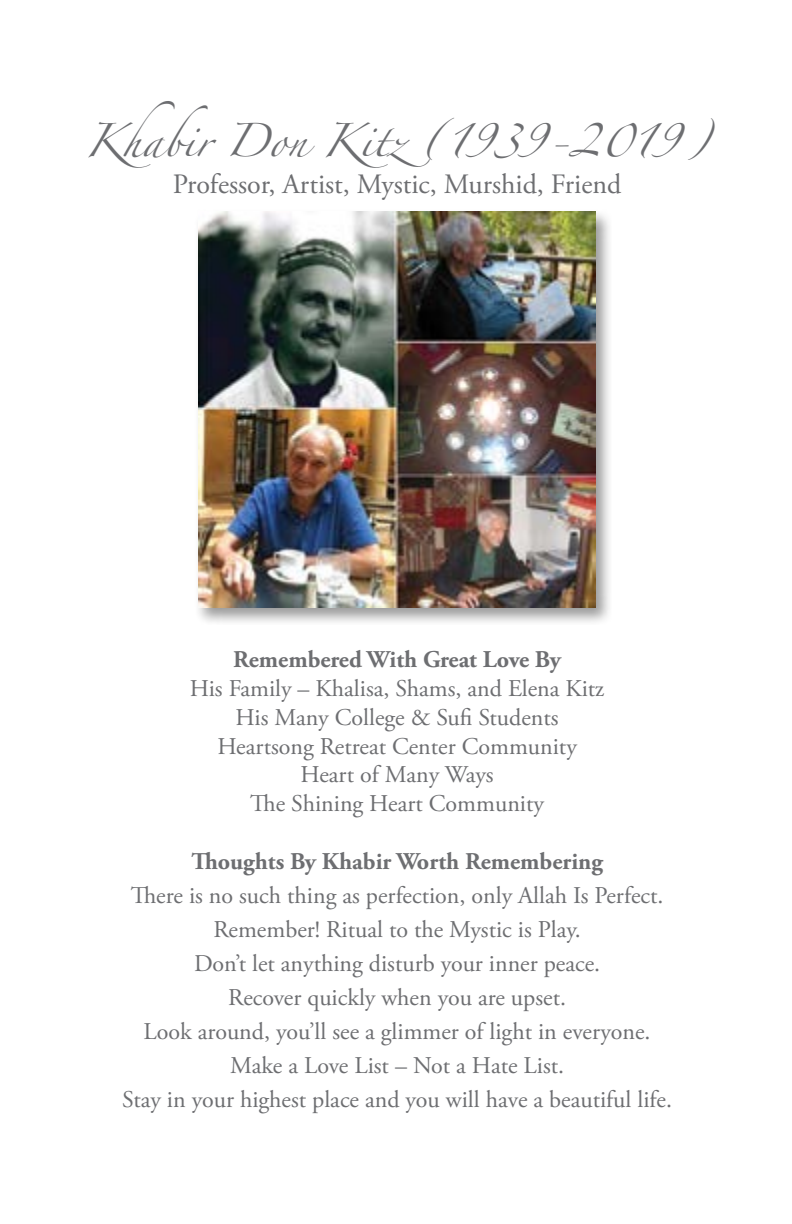
<style>
.page{position:relative;width:792px;height:1224px;background:#fff}
.page>*{position:absolute;margin:0;border:0;box-sizing:border-box;transform-origin:0 0}
.t1{font:30px "Zapfino";color:#6d6e71}
.t2{font:28px "Adobe Garamond Pro";color:#6d6e71}
.t3{font:24px/34px "Adobe Garamond Pro";color:#6d6e71;text-align:center}
.t4{font:700 24px "Adobe Garamond Pro";color:#6d6e71}
</style>
<div class="page">
<div style="left:194px;top:209px;width:418px;height:416px;background:#000;opacity:.4"></div>
<img style="left:199px;top:212px;width:397px;height:395px">
<p class="t1" style="left:84px;top:128px;width:627px">Khabir Don Kitz(1939-2019)</p>
<p class="t2" style="left:173px;top:167px;width:450px">Professor, Artist, Mystic, Murshid, Friend</p>
<p class="t4" style="left:233px;top:646px;width:329px">Remembered With Great Love By</p>
<p class="t3" style="left:190px;top:675px;width:416px;line-height:28.8px">His Family – Khalisa, Shams, and Elena Kitz<br>His Many College &amp; Sufi Students<br>Heartsong Retreat Center Community<br>Heart of Many Ways<br>The Shining Heart Community</p>
<p class="t4" style="left:191px;top:847px;width:413px">Thoughts By Khabir Worth Remembering</p>
<p class="t3" style="left:122px;top:879px;width:551px">There is no such thing as perfection, only Allah Is Perfect.<br>Remember! Ritual to the Mystic is Play.<br>Don’t let anything disturb your inner peace.<br>Recover quickly when you are upset.<br>Look around, you’ll see a glimmer of light in everyone.<br>Make a Love List – Not a Hate List.<br>Stay in your highest place and you will have a beautiful life.</p>
</div>
